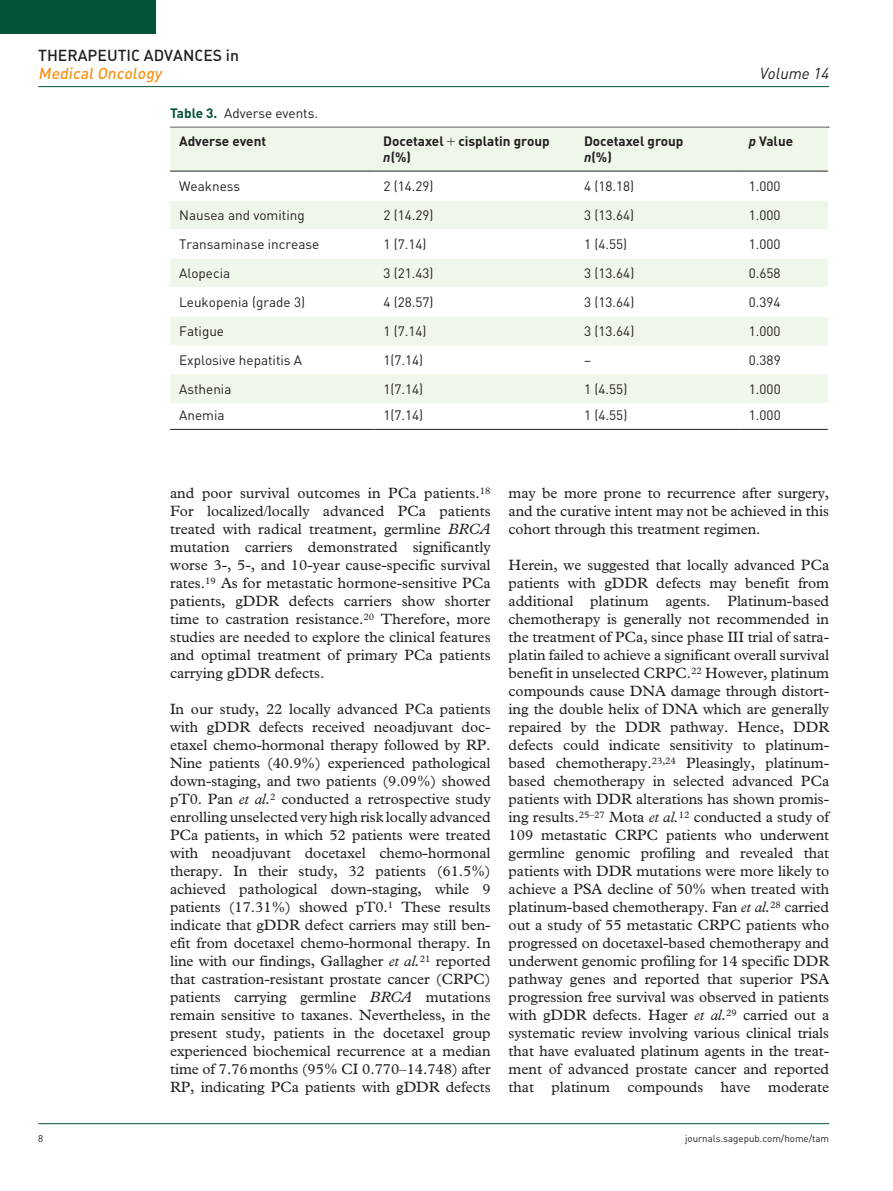
<style>
.page{position:relative;width:893px;height:1191px;background:#fff}
.page>*{position:absolute;margin:0;border:0;box-sizing:border-box;transform-origin:0 0}
.t1{font:15.75px "DIN Medium Alternate";color:#231f20}
.t2{font:italic 15.75px "DIN Medium Alternate";color:#f7931d}
.t3{font:italic 15.75px "DIN";color:#231f20}
.t4{font:15px/18px "Plantin Std";letter-spacing:-.005em;color:#231f20;text-align:justify}
.t5{font:13.5px/28.5px "DIN";color:#231f20}
.t6{font:700 13.5px/15.8px "DIN";color:#231f20}
.t7{font:9.75px "DIN";color:#231f20}
.s1{font-weight:700;color:#015436}
.s2{font-weight:700}
.s3{font-style:italic}
</style>
<div class="page">
<hr style="left:38px;top:86px;width:791px;height:1px;background:#015436">
<hr style="left:38px;top:1123px;width:791px;height:1px;background:#015436">
<div style="left:0;top:0;width:155px;height:34px;background:#015436"></div>
<hr style="left:170px;top:127px;width:659px;height:1px;background:#231f20">
<div style="left:170px;top:128px;width:658px;height:43px;background:#eff7ea"></div>
<svg style="left:170px;top:201px;width:658px;height:228px"></svg>
<hr style="left:170px;top:171px;width:204px;height:1px;background:#231f20">
<hr style="left:374px;top:171px;width:201px;height:1px;background:#231f20">
<hr style="left:575px;top:171px;width:165px;height:1px;background:#231f20">
<hr style="left:740px;top:171px;width:88px;height:1px;background:#231f20">
<hr style="left:170px;top:429px;width:204px;height:1px;background:#231f20">
<hr style="left:374px;top:429px;width:201px;height:1px;background:#231f20">
<hr style="left:575px;top:429px;width:165px;height:1px;background:#231f20">
<hr style="left:740px;top:429px;width:88px;height:1px;background:#231f20">
<svg style="left:447px;top:138px;width:8px;height:8px"></svg>
<p class="t1" style="left:38px;top:45px;width:202px">THERAPEUTIC ADVANCES IN</p>
<p class="t2" style="left:38px;top:63px;width:125px">MedicalOncology</p>
<p class="t3" style="left:760px;top:63px;width:71px">Volume 14</p>
<p class="t5" style="left:179px;top:98px;width:141px;text-indent:-9px"><span class="s1">Table 3.</span> Adverse events.<br><span class="s2">Adverse event</span></p>
<p class="t6" style="left:383px;top:133px;width:168px">Docetaxel cisplatin group <span class="s3">n</span>(%)</p>
<p class="t6" style="left:584px;top:133px;width:101px">Docetaxel group <span class="s3">n</span>(%)</p>
<p class="t6" style="left:749px;top:133px;width:46px"><span class="s3">p</span> Value</p>
<p class="t5" style="left:179px;top:172px;width:63px">Weakness</p>
<p class="t5" style="left:383px;top:172px;width:52px">2 (14.29)</p>
<p class="t5" style="left:584px;top:172px;width:52px">4 (18.18)</p>
<p class="t5" style="left:749px;top:172px;width:33px">1.000</p>
<p class="t5" style="left:179px;top:201px;width:127px">Nausea and vomiting</p>
<p class="t5" style="left:383px;top:201px;width:52px">2 (14.29)</p>
<p class="t5" style="left:584px;top:201px;width:52px">3 (13.64)</p>
<p class="t5" style="left:749px;top:201px;width:33px">1.000</p>
<p class="t5" style="left:179px;top:230px;width:142px">Transaminase increase</p>
<p class="t5" style="left:383px;top:230px;width:45px">1 (7.14)</p>
<p class="t5" style="left:584px;top:230px;width:45px">1 (4.55)</p>
<p class="t5" style="left:749px;top:230px;width:33px">1.000</p>
<p class="t5" style="left:179px;top:259px;width:53px">Alopecia</p>
<p class="t5" style="left:383px;top:259px;width:52px">3 (21.43)</p>
<p class="t5" style="left:584px;top:259px;width:52px">3 (13.64)</p>
<p class="t5" style="left:749px;top:259px;width:33px">0.658</p>
<p class="t5" style="left:179px;top:288px;width:127px">Leukopenia (grade 3)</p>
<p class="t5" style="left:383px;top:288px;width:52px">4 (28.57)</p>
<p class="t5" style="left:584px;top:288px;width:52px">3 (13.64)</p>
<p class="t5" style="left:749px;top:288px;width:33px">0.394</p>
<p class="t5" style="left:179px;top:317px;width:46px">Fatigue</p>
<p class="t5" style="left:383px;top:317px;width:45px">1 (7.14)</p>
<p class="t5" style="left:584px;top:317px;width:52px">3 (13.64)</p>
<p class="t5" style="left:749px;top:317px;width:33px">1.000</p>
<p class="t5" style="left:179px;top:346px;width:125px">Explosive hepatitis A</p>
<p class="t5" style="left:383px;top:346px;width:41px">1(7.14)</p>
<p class="t5" style="left:584px;top:346px;width:9px">–</p>
<p class="t5" style="left:749px;top:346px;width:33px">0.389</p>
<p class="t5" style="left:179px;top:375px;width:54px">Asthenia</p>
<p class="t5" style="left:383px;top:375px;width:41px">1(7.14)</p>
<p class="t5" style="left:584px;top:375px;width:45px">1 (4.55)</p>
<p class="t5" style="left:749px;top:375px;width:33px">1.000</p>
<p class="t5" style="left:179px;top:401px;width:47px">Anemia</p>
<p class="t5" style="left:383px;top:401px;width:41px">1(7.14)</p>
<p class="t5" style="left:584px;top:401px;width:45px">1 (4.55)</p>
<p class="t5" style="left:749px;top:401px;width:33px">1.000</p>
<p class="t4" style="left:170px;top:484px;width:322px">and poor survival outcomes in PCa patients.<sup>18<br></sup>For localized/locally advanced PCa patients treated with radical treatment, germline <span class="s3">BRCA </span>mutation carriers demonstrated significantly worse 3-, 5-, and 10-year cause-specific survival rates.<sup>19</sup> As for metastatic hormone-sensitive PCa patients, gDDR defects carriers show shorter time to castration resistance.<sup>20</sup> Therefore, more studies are needed to explore the clinical features and optimal treatment of primary PCa patients carrying gDDR defects.</p>
<p class="t4" style="left:170px;top:700px;width:322px">In our study, 22 locally advanced PCa patients with gDDR defects received neoadjuvant doc&shy;etaxel chemo-hormonal therapy followed by RP.<br>Nine patients (40.9%) experienced pathological down-staging, and two patients (9.09%) showed pT0. Pan <span class="s3">et al.</span><sup>2</sup> conducted a retrospective study enrolling unselected very high risk locally advanced PCa patients, in which 52 patients were treated with neoadjuvant docetaxel chemo-hormonal therapy. In their study, 32 patients (61.5%) achieved pathological down-staging, while 9 patients (17.31%) showed pT0.<sup>1</sup> These results indicate that gDDR defect carriers may still ben&shy;efit from docetaxel chemo-hormonal therapy. In line with our findings, Gallagher <span class="s3">et al.</span><sup>21</sup> reported that castration-resistant prostate cancer (CRPC) patients carrying germline <span class="s3">BRCA</span> mutations remain sensitive to taxanes. Nevertheless, in the present study, patients in the docetaxel group experienced biochemical recurrence at a median time of 7.76months (95% CI 0.770–14.748) after RP, indicating PCa patients with gDDR defects</p>
<p class="t4" style="left:509px;top:484px;width:322px">may be more prone to recurrence after surgery, and the curative intent may not be achieved in this cohort through this treatment regimen.</p>
<p class="t4" style="left:509px;top:556px;width:322px">Herein, we suggested that locally advanced PCa patients with gDDR defects may benefit from additional platinum agents. Platinum-based chemotherapy is generally not recommended in the treatment of PCa, since phase III trial of satra&shy;platin failed to achieve a significant overall survival benefit in unselected CRPC.<sup>22</sup> However, platinum compounds cause DNA damage through distort&shy;ing the double helix of DNA which are generally repaired by the DDR pathway. Hence, DDR defects could indicate sensitivity to platinum&shy;based chemotherapy.<sup>23,24</sup> Pleasingly, platinum&shy;based chemotherapy in selected advanced PCa patients with DDR alterations has shown promis&shy;ing results.<sup>25–27</sup> Mota <span class="s3">et al.</span><sup>12</sup> conducted a study of 109 metastatic CRPC patients who underwent germline genomic profiling and revealed that patients with DDR mutations were more likely to achieve a PSA decline of 50% when treated with platinum-based chemotherapy. Fan <span class="s3">et al.</span><sup>28</sup> carried out a study of 55 metastatic CRPC patients who progressed on docetaxel-based chemotherapy and underwent genomic profiling for 14 specific DDR pathway genes and reported that superior PSA progression free survival was observed in patients with gDDR defects. Hager <span class="s3">et al.</span><sup>29</sup> carried out a systematic review involving various clinical trials that have evaluated platinum agents in the treat&shy;ment of advanced prostate cancer and reported that platinum compounds have moderate</p>
<p class="t7" style="left:38px;top:1132px;width:7px">8</p>
<p class="t7" style="left:685px;top:1132px;width:146px">journals.sagepub.com/home/tam</p>
</div>
